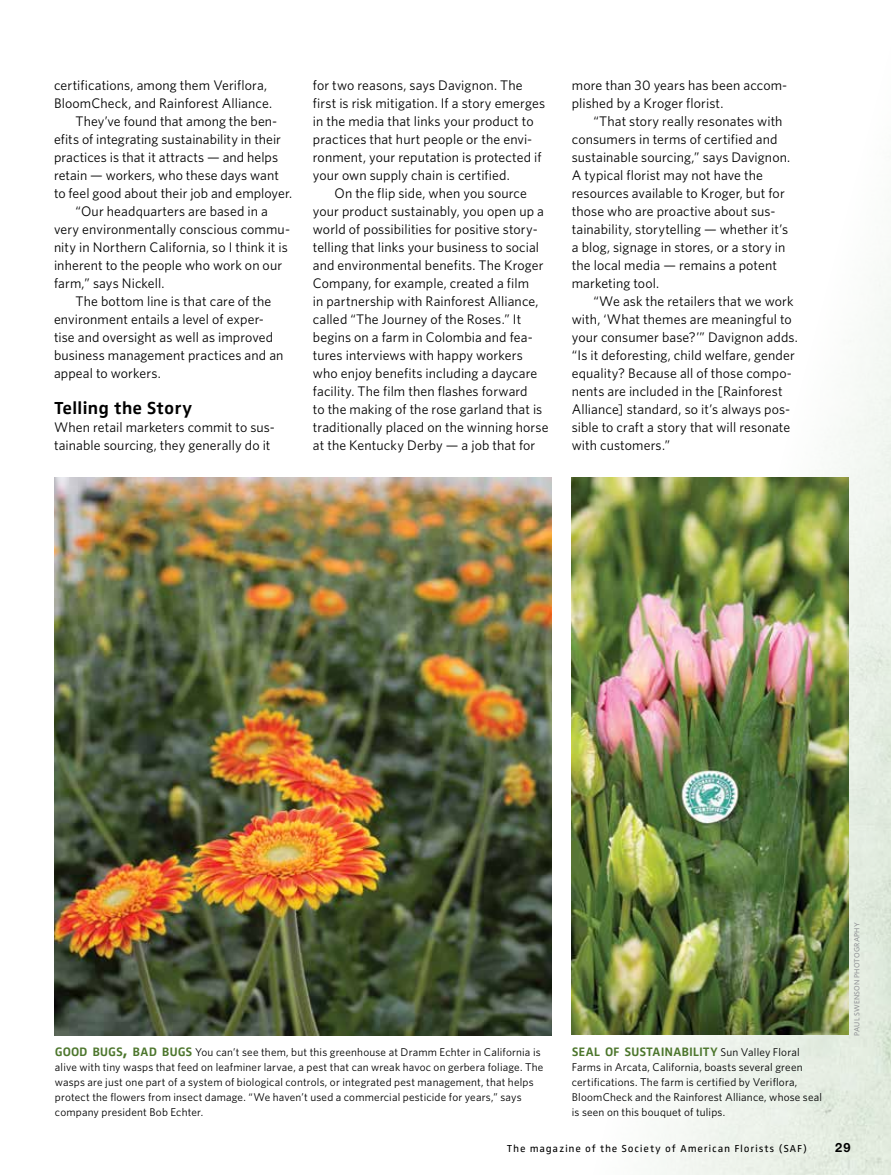
<style>
.page{position:relative;width:891px;height:1175px;background:#fff}
.page>*{position:absolute;margin:0;border:0;box-sizing:border-box;transform-origin:0 0}
.t1{font:700 18px "Zwo Corr Pro";letter-spacing:-.005em;color:#000}
.t2{font:13.8px/18px "Whitney";letter-spacing:.005em;color:#000}
.t3{font:700 12.75px "Zwo Corr Pro";letter-spacing:-.02em;color:#4c762c}
.t4{font:700 12.75px "Helvetica Neue LT Std";color:#000}
.t5{font:11.25px/15px "Whitney";letter-spacing:.015em;color:#000}
.t6{font:10.5px "Zwo Corr Pro";letter-spacing:.07em;color:#000}
.t7{font:500 7.5px "Whitney";letter-spacing:.025em;color:#939598}
.s1{font-family:"Zwo Corr Pro";font-weight:700;font-size:12.75px;color:#4c762c}
.s2{font-family:"Zwo Corr Pro";font-weight:700;font-size:18.15px;color:#4c762c}
.s3{font-family:"Whitney";font-weight:400;font-size:11.25px;color:#000}
</style>
<div class="page">
<img style="left:54px;top:477px;width:477px;height:558px">
<img style="left:531px;top:277px;width:360px;height:897px">
<img style="left:572px;top:477px;width:277px;height:557px">
<p class="t2" style="left:54px;top:76px;width:215px">certifications, among them Veriflora,</p>
<p class="t2" style="left:54px;top:94px;width:220px">BloomCheck, and Rainforest Alliance.</p>
<p class="t2" style="left:76px;top:112px;width:203px">They’ve found that among the ben-</p>
<p class="t2" style="left:54px;top:130px;width:229px">efits of integrating sustainability in their</p>
<p class="t2" style="left:54px;top:148px;width:226px">practices is that it attracts — and helps</p>
<p class="t2" style="left:54px;top:166px;width:227px">retain — workers, who these days want</p>
<p class="t2" style="left:54px;top:184px;width:240px">to feel good about their job and employer.</p>
<p class="t2" style="left:76px;top:202px;width:194px">“Our headquarters are based in a</p>
<p class="t2" style="left:54px;top:220px;width:238px">very environmentally conscious commu-</p>
<p class="t2" style="left:54px;top:238px;width:235px">nity in Northern California, so I think it is</p>
<p class="t2" style="left:54px;top:256px;width:230px">inherent to the people who work on our</p>
<p class="t2" style="left:54px;top:274px;width:112px">farm,” says Nickell.</p>
<p class="t2" style="left:76px;top:292px;width:197px">The bottom line is that care of the</p>
<p class="t2" style="left:54px;top:310px;width:211px">environment entails a level of exper-</p>
<p class="t2" style="left:54px;top:328px;width:221px">tise and oversight as well as improved</p>
<p class="t2" style="left:54px;top:346px;width:231px">business management practices and an</p>
<p class="t2" style="left:54px;top:364px;width:108px">appeal to workers.</p>
<h1 class="t1" style="left:54px;top:394px;width:140px">Telling the Story</h1>
<p class="t2" style="left:54px;top:418px;width:222px">When retail marketers commit to sus&shy;tainable sourcing, they generally do it</p>
<p class="t2" style="left:313px;top:76px;width:234px">for two reasons, says Davignon. The first is risk mitigation. If a story emerges in the media that links your product to practices that hurt people or the envi&shy;ronment, your reputation is protected if your own supply chain is certified.</p>
<p class="t2" style="left:313px;top:184px;width:237px;text-indent:22px">On the flip side, when you source your product sustainably, you open up a world of possibilities for positive story&shy;telling that links your business to social and environmental benefits. The Kroger Company, for example, created a film<br>in partnership with Rainforest Alliance, called “The Journey of the Roses.” It begins on a farm in Colombia and fea&shy;tures interviews with happy workers who enjoy benefits including a daycare facility. The film then flashes forward<br>to the making of the rose garland that is traditionally placed on the winning horse at the Kentucky Derby — a job that for</p>
<p class="t2" style="left:572px;top:76px;width:217px">more than 30 years has been accom&shy;plished by a Kroger florist.</p>
<p class="t2" style="left:572px;top:112px;width:220px;text-indent:22px">“That story really resonates with consumers in terms of certified and sustainable sourcing,” says Davignon.<br>A typical florist may not have the resources available to Kroger, but for those who are proactive about sus&shy;tainability, storytelling — whether it’s a blog, signage in stores, or a story in the local media — remains a potent marketing tool.</p>
<p class="t2" style="left:572px;top:292px;width:228px;text-indent:22px">“We ask the retailers that we work with, ‘What themes are meaningful to your consumer base?’” Davignon adds. “Is it deforesting, child welfare, gender equality? Because all of those compo&shy;nents are included in the [Rainforest Alliance] standard, so it’s always pos&shy;sible to craft a story that will resonate with customers.”</p>
<p class="t5" style="left:55px;top:1044px;width:490px"><span class="s1">GOOD BUGS</span><span class="s2">,</span> <span class="s1">BAD BUGS</span> You can’t see them, but this greenhouse at Dramm Echter in California is alive with tiny wasps that feed on leafminer larvae, a pest that can wreak havoc on gerbera foliage. The wasps are just one part of a system of biological controls, or integrated pest management, that helps protect the flowers from insect damage. “We haven’t used a commercial pesticide for years,” says company president Bob Echter.</p>
<p class="t3" style="left:572px;top:1042px;width:229px">SEAL OF SUSTAINABILITY <span class="s3">Sun Valley Floral</span></p>
<p class="t5" style="left:572px;top:1059px;width:252px">Farms in Arcata, California, boasts several green certifications. The farm is certified by Veriflora, BloomCheck and the Rainforest Alliance, whose seal is seen on this bouquet of tulips.</p>
<p class="t7" style="left:852px;top:1035px;width:115px;rotate:-90deg">PAUL SWENSON PHOTOGRAPHY</p>
<p class="t6" style="left:507px;top:1141px;width:302px">The magazine of the Society of American Florists (SAF)</p>
<p class="t4" style="left:835px;top:1140px;width:17px">29</p>
</div>
